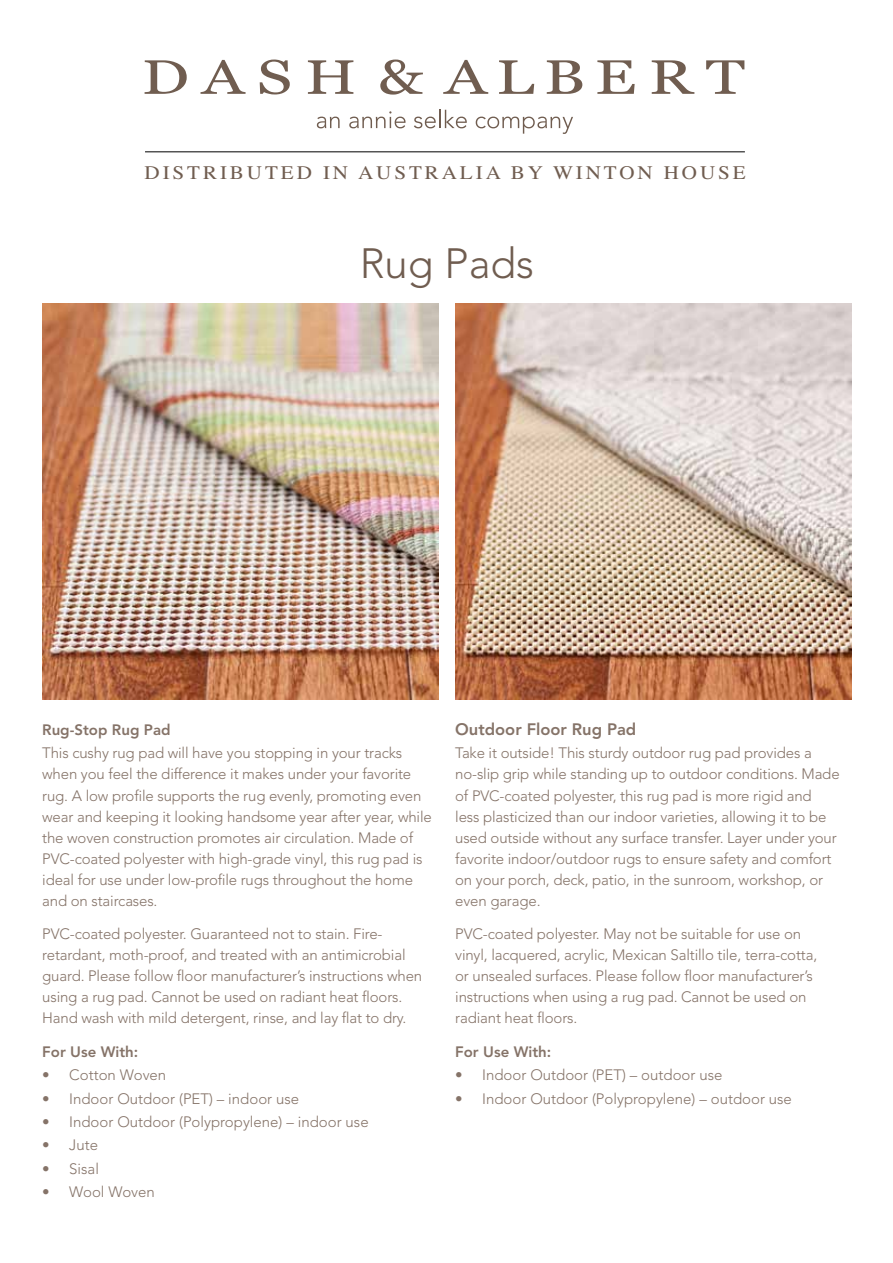
<style>
.page{position:relative;width:893px;height:1263px;background:#fff}
.page>*{position:absolute;margin:0;border:0;box-sizing:border-box;transform-origin:0 0}
.t1{font:300 42px "Avenir LT Std";color:#705d50}
.t2{font:19.2px "Times";letter-spacing:.135em;color:#705d50;scale:1.1 1}
.t3{font:800 16.5px "Avenir LT Std";color:#857368}
.t4{font:300 15px/21px "Avenir LT Std";letter-spacing:-.01em;color:#857368}
.t5{font:800 15px "Avenir LT Std";color:#857368}
</style>
<div class="page">
<img style="left:455px;top:303px;width:396px;height:396px">
<img style="left:42px;top:303px;width:396px;height:396px">
<svg style="left:145px;top:60px;width:42px;height:34px"></svg>
<svg style="left:200px;top:60px;width:46px;height:34px"></svg>
<svg style="left:260px;top:60px;width:30px;height:34px"></svg>
<svg style="left:308px;top:60px;width:45px;height:34px"></svg>
<svg style="left:380px;top:60px;width:43px;height:35px"></svg>
<svg style="left:443px;top:60px;width:45px;height:34px"></svg>
<svg style="left:499px;top:60px;width:35px;height:34px"></svg>
<svg style="left:547px;top:60px;width:35px;height:34px"></svg>
<svg style="left:597px;top:60px;width:38px;height:34px"></svg>
<svg style="left:652px;top:60px;width:42px;height:34px"></svg>
<svg style="left:706px;top:60px;width:38px;height:34px"></svg>
<svg style="left:317px;top:117px;width:23px;height:11px"></svg>
<svg style="left:349px;top:111px;width:56px;height:17px"></svg>
<svg style="left:414px;top:110px;width:53px;height:18px"></svg>
<svg style="left:476px;top:117px;width:97px;height:17px"></svg>
<hr style="left:145px;top:152px;width:600px;height:1px;background:#000">
<p class="t2" style="left:145px;top:154px;width:548px">DISTRIBUTED IN AUSTRALIA BY WINTON HOUSE</p>
<h1 class="t1" style="left:360px;top:239px;width:176px">Rug Pads</h1>
<p class="t5" style="left:42px;top:721px;width:130px">Rug-Stop Rug Pad</p>
<p class="t4" style="left:42px;top:743px;width:391px">This cushy rug pad will have you stopping in your tracks when you feel the difference it makes under your favorite rug. A low profile supports the rug evenly, promoting even wear and keeping it looking handsome year after year, while the woven construction promotes air circulation. Made of PVC-coated polyester with high-grade vinyl, this rug pad is ideal for use under low-profile rugs throughout the home and on staircases.</p>
<p class="t4" style="left:42px;top:923px;width:382px">PVC-coated polyester. Guaranteed not to stain. Fire&shy;retardant, moth-proof, and treated with an antimicrobial guard. Please follow floor manufacturer’s instructions when using a rug pad. Cannot be used on radiant heat floors.<br>Hand wash with mild detergent, rinse, and lay flat to dry.</p>
<p class="t5" style="left:42px;top:1042px;width:98px">For Use With:</p>
<p class="t4" style="left:42px;top:1064px;width:126px">• Cotton Woven</p>
<p class="t4" style="left:42px;top:1088px;width:258px">• Indoor Outdoor (PET) – indoor use</p>
<p class="t4" style="left:42px;top:1111px;width:328px">• Indoor Outdoor (Polypropylene) – indoor use</p>
<p class="t4" style="left:42px;top:1135px;width:57px">• Jute</p>
<p class="t4" style="left:42px;top:1158px;width:58px">• Sisal</p>
<p class="t4" style="left:42px;top:1181px;width:114px">• Wool Woven</p>
<p class="t3" style="left:455px;top:719px;width:183px">Outdoor Floor Rug Pad</p>
<p class="t4" style="left:455px;top:743px;width:386px">Take it outside! This sturdy outdoor rug pad provides a no-slip grip while standing up to outdoor conditions. Made of PVC-coated polyester, this rug pad is more rigid and less plasticized than our indoor varieties, allowing it to be used outside without any surface transfer. Layer under your favorite indoor/outdoor rugs to ensure safety and comfort on your porch, deck, patio, in the sunroom, workshop, or even garage.</p>
<p class="t4" style="left:455px;top:923px;width:364px">PVC-coated polyester. May not be suitable for use on vinyl, lacquered, acrylic, Mexican Saltillo tile, terra-cotta, or unsealed surfaces. Please follow floor manufacturer’s instructions when using a rug pad. Cannot be used on radiant heat floors.</p>
<p class="t5" style="left:455px;top:1042px;width:98px">For Use With:</p>
<p class="t4" style="left:455px;top:1064px;width:269px">• Indoor Outdoor (PET) – outdoor use</p>
<p class="t4" style="left:455px;top:1088px;width:338px">• Indoor Outdoor (Polypropylene) – outdoor use</p>
</div>
